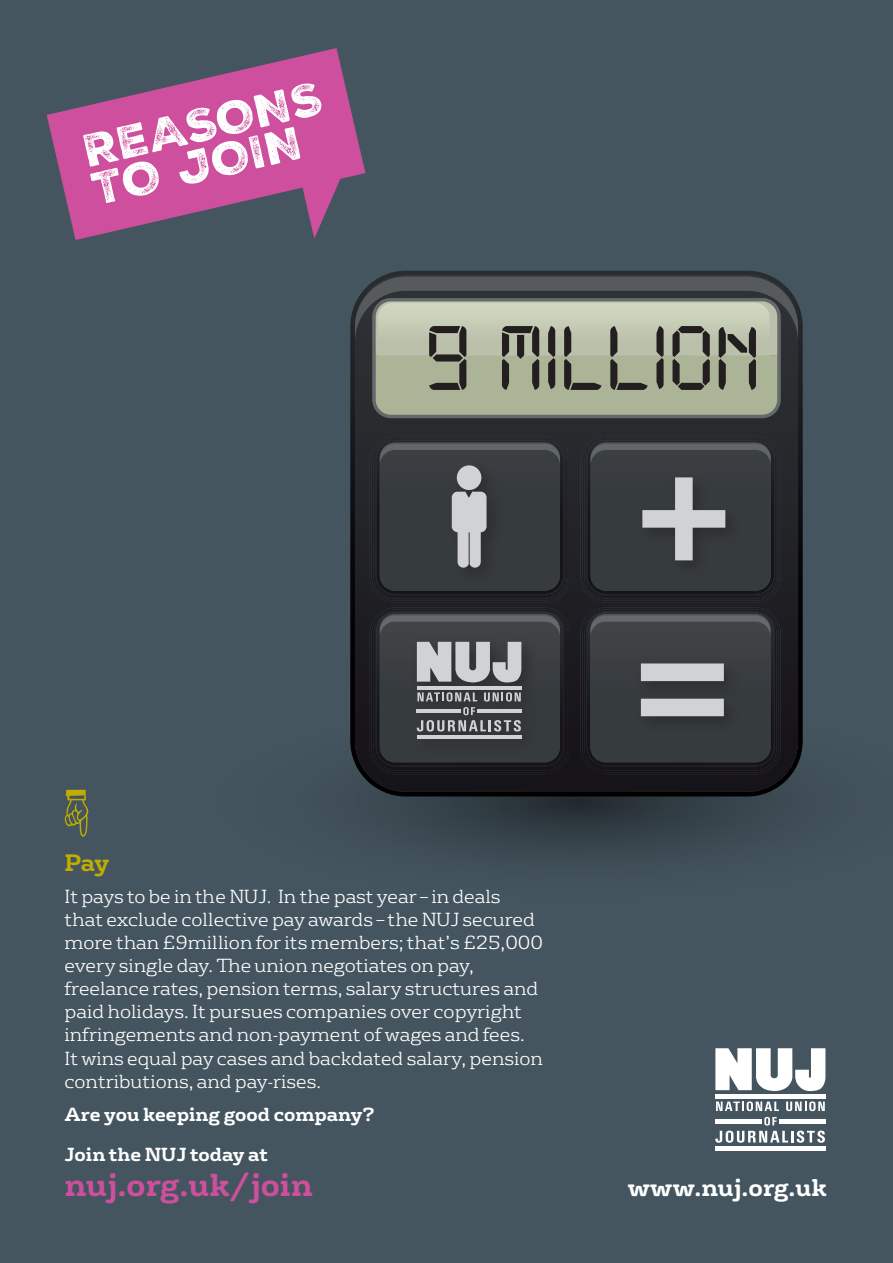
<style>
.page{position:relative;width:893px;height:1263px;background:#45555f}
.page>*{position:absolute;margin:0;border:0;box-sizing:border-box;transform-origin:0 0}
.t1{font:700 164.4px/171px "Helvetica Neue LT Pro";color:#d1d2d4}
.t2{font:97.65px "Digital 7";color:#231f20}
.t3{font:44.55px/39px "Nexa Rust Sans Black 3";color:#fff}
.t4{font:700 30.9px "FS Rufus";color:#cd4f9d}
.t5{font:700 23.55px "FS Rufus";color:#fff}
.t6{font:700 23.1px "FS Rufus";color:#bfad02}
.t7{font:300 18.3px/23.1px "FS Rufus";color:#fff}
.t8{font:700 18.3px/39.5px "FS Rufus";color:#fff}
</style>
<div class="page">
<svg style="left:47px;top:48px;width:318px;height:192px;fill:#cd4f9d"></svg>
<svg style="left:302px;top:178px;width:39px;height:61px"></svg>
<svg style="left:715px;top:1048px;width:110px;height:43px"></svg>
<svg style="left:716px;top:1101px;width:63px;height:10px"></svg>
<svg style="left:786px;top:1101px;width:39px;height:10px"></svg>
<svg style="left:715px;top:1117px;width:110px;height:26px"></svg>
<hr style="left:715px;top:1095px;width:110px;height:4px;background:#fff">
<hr style="left:715px;top:1119px;width:47px;height:4px;background:#fff">
<hr style="left:779px;top:1119px;width:47px;height:4px;background:#fff">
<hr style="left:715px;top:1147px;width:110px;height:4px;background:#fff">
<svg style="left:350px;top:271px;width:453px;height:525px"></svg>
<svg style="left:355px;top:275px;width:443px;height:517px;background:#202025"></svg>
<svg style="left:372px;top:415px;width:409px;height:3px"></svg>
<svg style="left:580px;top:436px;width:201px;height:338px;background:#333639"></svg>
<svg style="left:355px;top:277px;width:443px;height:138px;background:#989f8d"></svg>
<div style="left:637px;top:472px;width:106px;height:106px;background:#353a3c"></div>
<div style="left:635px;top:658px;width:107px;height:76px;background:#343739"></div>
<svg style="left:370px;top:436px;width:200px;height:338px;background:#434649"></svg>
<div style="left:457px;top:465px;width:24px;height:25px;background:#d1d2d4;border-radius:50%"></div>
<hr style="left:469px;top:532px;width:1px;height:32px;background:#2e2e2e">
<h3 class="t3" style="left:80px;top:133px;width:246px;rotate:-13deg">REASONS<br>TO JOIN</h3>
<h2 class="t2" style="left:425px;top:315px;width:337px">9 Million</h2>
<h1 class="t1" style="left:633px;top:413px;width:102px">+ =</h1>
<p class="t6" style="left:65px;top:842px;width:46px">Pay</p>
<p class="t7" style="left:65px;top:883px;width:480px">It pays to be in the NUJ. In the past year – in deals that exclude collective pay awards – the NUJ secured more than £9million for its members; that’s £25,000 every single day. The union negotiates on pay, freelance rates, pension terms, salary structures and paid holidays. It pursues companies over copyright infringements and non-payment of wages and fees.<br>It wins equal pay cases and backdated salary, pension contributions, and pay-rises.</p>
<p class="t8" style="left:65px;top:1093px;width:311px">Are you keeping good company?<br>Join the NUJ today at</p>
<h3 class="t4" style="left:65px;top:1158px;width:250px">nuj.org.uk/join</h3>
<p class="t5" style="left:628px;top:1167px;width:201px">www.nuj.org.uk</p>
</div>
